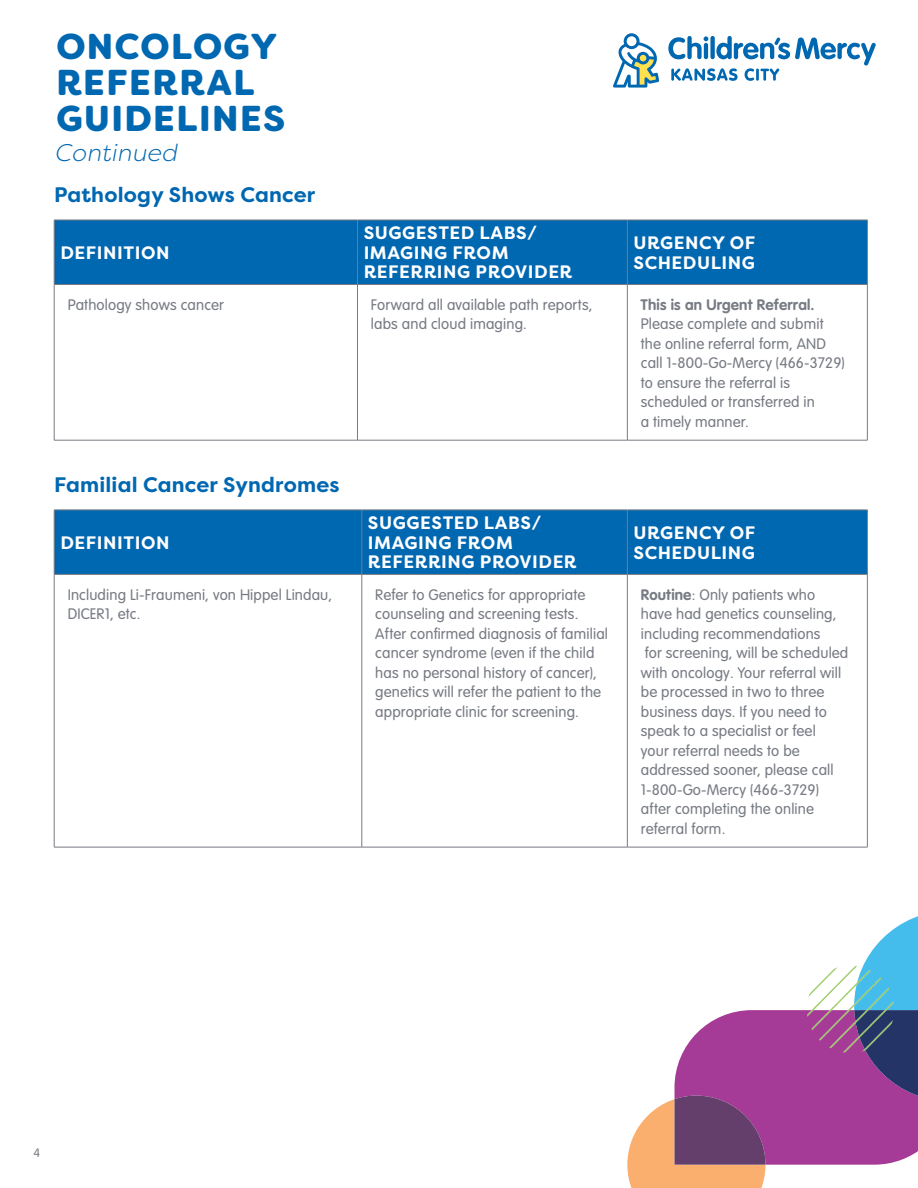
<style>
.page{position:relative;width:918px;height:1188px;background:#fff}
.page>*{position:absolute;margin:0;border:0;box-sizing:border-box;transform-origin:0 0}
.t1{font:900 36px/36px "Filson Soft";letter-spacing:.04em;color:#0067b1}
.t2{font:italic 300 24px "Filson Soft";letter-spacing:.02em;color:#0067b1}
.t3{font:700 21px "Filson Pro";letter-spacing:.01em;color:#0067b1}
.t4{font:700 18px/19.5px "Filson Pro";letter-spacing:.03em;color:#fff}
.t5{font:15px/19.5px "VAG Rounded Next";letter-spacing:.01em;color:#777b83}
.t6{font:700 15px "VAG Rounded Next";letter-spacing:.01em;color:#777b83}
.t7{font:12px "VAG Rounded Next";color:#777b83}
.s1{font-weight:700}
</style>
<div class="page">
<svg style="left:627px;top:916px;width:291px;height:272px"></svg>
<img style="left:807px;top:966px;width:87px;height:87px;border-radius:44px">
<svg style="left:613px;top:33px;width:46px;height:55px"></svg>
<svg style="left:668px;top:36px;width:208px;height:45px"></svg>
<div style="left:55px;top:221px;width:812px;height:63px;background:#0067b1"></div>
<svg style="left:55px;top:285px;width:812px;height:155px"></svg>
<hr style="left:54px;top:220px;width:303px;height:1px;background:#777b83">
<hr style="left:54px;top:220px;width:1px;height:64px;background:#777b83">
<hr style="left:357px;top:220px;width:270px;height:1px;background:#777b83">
<hr style="left:357px;top:220px;width:1px;height:64px;background:#777b83">
<hr style="left:627px;top:220px;width:241px;height:1px;background:#777b83">
<hr style="left:627px;top:220px;width:1px;height:64px;background:#777b83">
<hr style="left:867px;top:220px;width:1px;height:64px;background:#777b83">
<hr style="left:54px;top:284px;width:303px;height:1px;background:#777b83">
<hr style="left:54px;top:285px;width:1px;height:155px;background:#777b83">
<hr style="left:357px;top:284px;width:270px;height:1px;background:#777b83">
<hr style="left:357px;top:285px;width:1px;height:155px;background:#777b83">
<hr style="left:627px;top:284px;width:241px;height:1px;background:#777b83">
<hr style="left:627px;top:285px;width:1px;height:155px;background:#777b83">
<hr style="left:867px;top:285px;width:1px;height:155px;background:#777b83">
<hr style="left:54px;top:440px;width:303px;height:1px;background:#777b83">
<hr style="left:357px;top:440px;width:270px;height:1px;background:#777b83">
<hr style="left:627px;top:440px;width:241px;height:1px;background:#777b83">
<div style="left:55px;top:511px;width:812px;height:63px;background:#0067b1"></div>
<svg style="left:55px;top:575px;width:812px;height:272px"></svg>
<hr style="left:54px;top:510px;width:308px;height:1px;background:#777b83">
<hr style="left:54px;top:510px;width:1px;height:64px;background:#777b83">
<hr style="left:362px;top:510px;width:265px;height:1px;background:#777b83">
<hr style="left:362px;top:510px;width:1px;height:64px;background:#777b83">
<hr style="left:627px;top:510px;width:241px;height:1px;background:#777b83">
<hr style="left:627px;top:510px;width:1px;height:64px;background:#777b83">
<hr style="left:867px;top:510px;width:1px;height:64px;background:#777b83">
<hr style="left:54px;top:574px;width:308px;height:1px;background:#777b83">
<hr style="left:54px;top:575px;width:1px;height:272px;background:#777b83">
<hr style="left:362px;top:574px;width:265px;height:1px;background:#777b83">
<hr style="left:362px;top:575px;width:1px;height:272px;background:#777b83">
<hr style="left:627px;top:574px;width:241px;height:1px;background:#777b83">
<hr style="left:627px;top:575px;width:1px;height:272px;background:#777b83">
<hr style="left:867px;top:575px;width:1px;height:272px;background:#777b83">
<hr style="left:54px;top:847px;width:308px;height:1px;background:#777b83">
<hr style="left:362px;top:847px;width:265px;height:1px;background:#777b83">
<hr style="left:627px;top:847px;width:241px;height:1px;background:#777b83">
<h1 class="t1" style="left:56px;top:29px;width:231px">ONCOLOGY<br>REFERRAL<br>GUIDELINES</h1>
<h2 class="t2" style="left:56px;top:138px;width:124px">Continued</h2>
<h3 class="t3" style="left:54px;top:181px;width:263px">Pathology Shows Cancer</h3>
<p class="t4" style="left:60px;top:243px;width:111px">DEFINITION</p>
<p class="t4" style="left:364px;top:224px;width:210px">SUGGESTED LABS/<br>IMAGING FROM<br>REFERRING PROVIDER</p>
<p class="t4" style="left:634px;top:233px;width:123px">URGENCY OF<br>SCHEDULING</p>
<p class="t5" style="left:68px;top:295px;width:158px">Pathology shows cancer</p>
<p class="t5" style="left:371px;top:295px;width:223px">Forward all available path reports, labs and cloud imaging.</p>
<p class="t6" style="left:641px;top:295px;width:175px">This is an Urgent Referral.</p>
<p class="t5" style="left:641px;top:315px;width:205px">Please complete and submit the online referral form, AND call 1-800-Go-Mercy (466-3729) to ensure the referral is scheduled or transferred in<br>a timely manner.</p>
<h3 class="t3" style="left:54px;top:471px;width:287px">Familial Cancer Syndromes</h3>
<p class="t4" style="left:60px;top:533px;width:111px">DEFINITION</p>
<p class="t4" style="left:368px;top:514px;width:210px">SUGGESTED LABS/<br>IMAGING FROM<br>REFERRING PROVIDER</p>
<p class="t4" style="left:634px;top:523px;width:123px">URGENCY OF<br>SCHEDULING</p>
<p class="t5" style="left:68px;top:585px;width:266px">Including Li-Fraumeni, von Hippel Lindau,<br>DICER1, etc.</p>
<p class="t5" style="left:375px;top:585px;width:234px">Refer to Genetics for appropriate counseling and screening tests.<br>After confirmed diagnosis of familial cancer syndrome (even if the child has no personal history of cancer), genetics will refer the patient to the appropriate clinic for screening.</p>
<p class="t5" style="left:641px;top:585px;width:209px"><span class="s1">Routine</span>: Only patients who have had genetics counseling, including recommendations<br>for screening, will be scheduled with oncology. Your referral will be processed in two to three business days. If you need to speak to a specialist or feel<br>your referral needs to be addressed sooner, please call<br>1-800-Go-Mercy (466-3729) after completing the online referral form.</p>
<p class="t7" style="left:33px;top:1146px;width:8px">4</p>
</div>
